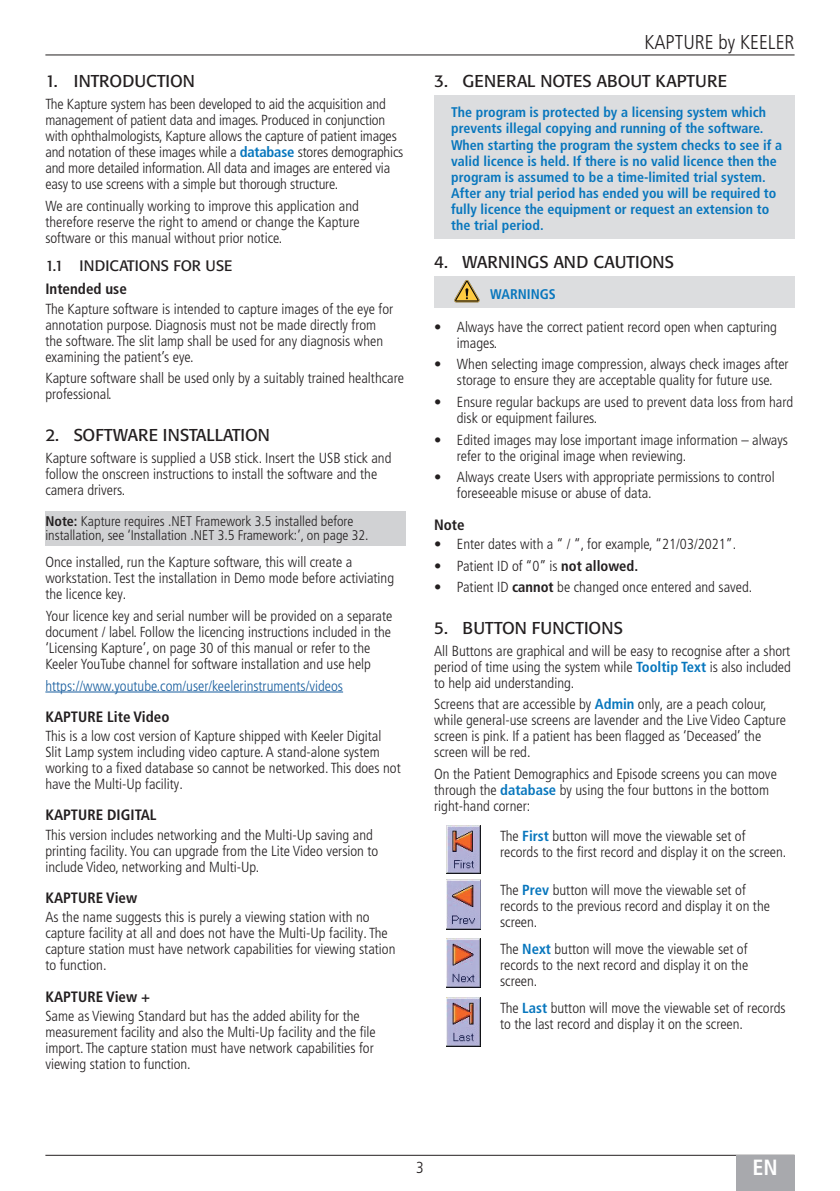
<style>
.page{position:relative;width:840px;height:1191px;background:#fff}
.page>*{position:absolute;margin:0;border:0;box-sizing:border-box;transform-origin:0 0}
.t1{font:700 condensed 22px "Frutiger LT Pro";color:#fff}
.t2{font:300 condensed 20px "Frutiger LT Pro";color:#231f20}
.t3{font:17px "Formata BQ";color:#231f20}
.t4{font:300 condensed 16px "Frutiger LT Pro";color:#231f20}
.t5{font:700 condensed 15px "Frutiger LT Pro";color:#231f20}
.t6{font:15px "Formata BQ";color:#231f20}
.t7{font:300 condensed 14.6px/16px "Frutiger LT Pro";color:#231f20}
.t8{font:300 condensed 14.6px "Frutiger LT Pro";color:#175d9e}
.t9{font:700 condensed 14px/16px "Frutiger LT Pro";color:#0776bd}
.t10{font:300 condensed 14px/14px "Frutiger LT Pro";color:#231f20}
.s1{font-weight:700;color:#0776bd}
.s2{font-weight:700}
</style>
<div class="page">
<hr style="left:45px;top:1155px;width:749px;height:1px;background:#231f20">
<div style="left:735px;top:1155px;width:59px;height:36px;background:#a8a9ad"></div>
<hr style="left:45px;top:55px;width:749px;height:1px;background:#231f20">
<div style="left:45px;top:511px;width:360px;height:35px;background:#d1d2d4"></div>
<hr style="left:45px;top:691px;width:298px;height:1px;background:#175d9e">
<div style="left:434px;top:96px;width:360px;height:143px;background:#dcdddf"></div>
<div style="left:434px;top:277px;width:360px;height:31px;background:#dcdddf"></div>
<img style="left:446px;top:826px;width:34px;height:47px">
<img style="left:446px;top:880px;width:34px;height:49px">
<img style="left:446px;top:938px;width:34px;height:49px">
<img style="left:446px;top:997px;width:34px;height:49px">
<svg style="left:454px;top:280px;width:25px;height:22px"></svg>
<p class="t3" style="left:45px;top:71px;width:151px">1. INTRODUCTION</p>
<p class="t7" style="left:45px;top:96px;width:359px">The Kapture system has been developed to aid the acquisition and management of patient data and images. Produced in conjunction with ophthalmologists, Kapture allows the capture of patient images and notation of these images while a <span class="s1">database</span> stores demographics and more detailed information. All data and images are entered via easy to use screens with a simple but thorough structure.</p>
<p class="t7" style="left:45px;top:198px;width:315px;text-align:justify">We are continually working to improve this application and therefore reserve the right to amend or change the Kapture software or this manual without prior notice.</p>
<p class="t6" style="left:45px;top:257px;width:188px">1.1 INDICATIONS FOR USE</p>
<p class="t5" style="left:45px;top:280px;width:83px">Intended use</p>
<p class="t7" style="left:45px;top:301px;width:349px">The Kapture software is intended to capture images of the eye for annotation purpose. Diagnosis must not be made directly from the software. The slit lamp shall be used for any diagnosis when examining the patient’s eye.</p>
<p class="t7" style="left:45px;top:370px;width:360px">Kapture software shall be used only by a suitably trained healthcare professional.</p>
<p class="t3" style="left:45px;top:425px;width:226px">2. SOFTWARE INSTALLATION</p>
<p class="t7" style="left:45px;top:450px;width:347px">Kapture software is supplied a USB stick. Insert the USB stick and follow the onscreen instructions to install the software and the camera drivers.</p>
<p class="t10" style="left:45px;top:514px;width:324px"><span class="s2">Note:</span> Kapture requires .NET Framework 3.5 installed before installation, see ‘Installation .NET 3.5 Framework:’, on page 32.</p>
<p class="t7" style="left:45px;top:554px;width:350px">Once installed, run the Kapture software, this will create a workstation. Test the installation in Demo mode before activiating the licence key.</p>
<p class="t7" style="left:45px;top:608px;width:348px">Your licence key and serial number will be provided on a separate document / label. Follow the licencing instructions included in the ‘Licensing Kapture’, on page 30 of this manual or refer to the Keeler YouTube channel for software installation and use help</p>
<p class="t8" style="left:45px;top:677px;width:299px">https://www.youtube.com/user/keelerinstruments/videos</p>
<p class="t5" style="left:45px;top:707px;width:125px">KAPTURE Lite Video</p>
<p class="t7" style="left:45px;top:728px;width:356px">This is a low cost version of Kapture shipped with Keeler Digital Slit Lamp system including video capture. A stand-alone system working to a fixed database so cannot be networked. This does not have the Multi-Up facility.</p>
<p class="t5" style="left:45px;top:806px;width:113px">KAPTURE DIGITAL</p>
<p class="t7" style="left:45px;top:827px;width:334px">This version includes networking and the Multi-Up saving and printing facility. You can upgrade from the Lite Video version to include Video, networking and Multi-Up.</p>
<p class="t5" style="left:45px;top:889px;width:93px">KAPTURE View</p>
<p class="t7" style="left:45px;top:909px;width:351px">As the name suggests this is purely a viewing station with no capture facility at all and does not have the Multi-Up facility. The capture station must have network capabilities for viewing station to function.</p>
<p class="t5" style="left:45px;top:987px;width:106px">KAPTURE View +</p>
<p class="t7" style="left:45px;top:1008px;width:332px">Same as Viewing Standard but has the added ability for the measurement facility and also the Multi-Up facility and the file import. The capture station must have network capabilities for viewing station to function.</p>
<h2 class="t2" style="left:644px;top:31px;width:151px">KAPTURE by KEELER</h2>
<p class="t3" style="left:434px;top:71px;width:294px">3. GENERAL NOTES ABOUT KAPTURE</p>
<p class="t9" style="left:451px;top:105px;width:332px">The program is protected by a licensing system which prevents illegal copying and running of the software.<br>When starting the program the system checks to see if a valid licence is held. If there is no valid licence then the program is assumed to be a time-limited trial system.<br>After any trial period has ended you will be required to fully licence the equipment or request an extension to the trial period.</p>
<p class="t3" style="left:434px;top:252px;width:241px">4. WARNINGS AND CAUTIONS</p>
<p class="t9" style="left:490px;top:286px;width:67px">WARNINGS</p>
<p class="t7" style="left:456px;top:319px;width:321px;text-indent:-23px">• Always have the correct patient record open when capturing images.</p>
<p class="t7" style="left:434px;top:356px;width:356px;text-align:center">• When selecting image compression, always check images after storage to ensure they are acceptable quality for future use.</p>
<p class="t7" style="left:456px;top:394px;width:338px;text-indent:-23px">• Ensure regular backups are used to prevent data loss from hard disk or equipment failures.</p>
<p class="t7" style="left:456px;top:432px;width:332px;text-indent:-23px">• Edited images may lose important image information – always refer to the original image when reviewing.</p>
<p class="t7" style="left:456px;top:469px;width:319px;text-indent:-23px">• Always create Users with appropriate permissions to control foreseeable misuse or abuse of data.</p>
<p class="t5" style="left:434px;top:515px;width:32px">Note</p>
<p class="t7" style="left:434px;top:536px;width:303px">• Enter dates with a “ / “, for example, “21/03/2021”.</p>
<p class="t7" style="left:434px;top:557px;width:205px">• Patient ID of “0” is <span class="s2">not allowed.</span></p>
<p class="t7" style="left:434px;top:579px;width:319px">• Patient ID <span class="s2">cannot</span> be changed once entered and saved.</p>
<p class="t3" style="left:434px;top:617px;width:190px">5. BUTTON FUNCTIONS</p>
<p class="t7" style="left:434px;top:643px;width:358px;text-align:justify">All Buttons are graphical and will be easy to recognise after a short period of time using the system while <span class="s1">Tooltip Text</span> is also included to help aid understanding.</p>
<p class="t7" style="left:434px;top:696px;width:353px">Screens that are accessible by <span class="s1">Admin</span> only, are a peach colour, while general-use screens are lavender and the Live Video Capture screen is pink. If a patient has been flagged as ‘Deceased’ the screen will be red.</p>
<p class="t7" style="left:434px;top:766px;width:344px">On the Patient Demographics and Episode screens you can move through the <span class="s1">database</span> by using the four buttons in the bottom right-hand corner:</p>
<p class="t7" style="left:500px;top:828px;width:288px">The <span class="s1">First</span> button will move the viewable set of records to the first record and display it on the screen.</p>
<p class="t7" style="left:500px;top:882px;width:271px">The <span class="s1">Prev</span> button will move the viewable set of records to the previous record and display it on the screen.</p>
<p class="t7" style="left:500px;top:941px;width:249px;text-align:justify">The <span class="s1">Next</span> button will move the viewable set of records to the next record and display it on the screen.</p>
<p class="t7" style="left:500px;top:1000px;width:287px">The <span class="s1">Last</span> button will move the viewable set of records to the last record and display it on the screen.</p>
<p class="t4" style="left:416px;top:1157px;width:9px">3</p>
<h1 class="t1" style="left:752px;top:1154px;width:27px">EN</h1>
</div>
